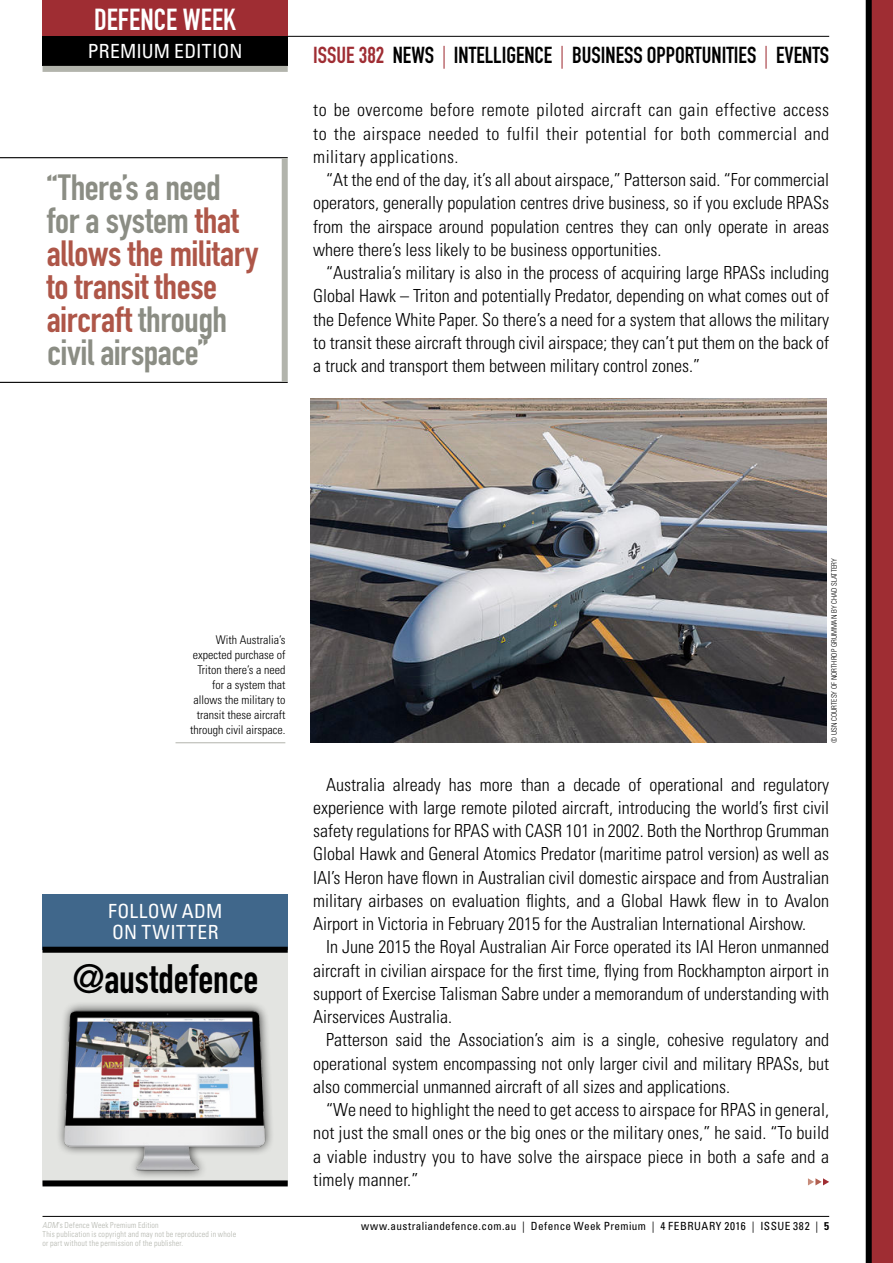
<style>
.page{position:relative;width:893px;height:1263px;background:#fff}
.page>*{position:absolute;margin:0;border:0;box-sizing:border-box;transform-origin:0 0}
.Breakoutbody_noinden{font:40.5px "DIN Engschrift Std";color:#000}
.pullquote{font:36px/33px "DIN Engschrift Std";letter-spacing:-.01em;color:#8b8d84;scale:1.05 1}
.t1{font:30px "DIN Engschrift Std";letter-spacing:.005em;color:#fff}
.t2{font:22.8px "DIN Engschrift Std";color:#000}
.Breakouthead{font:condensed 19.5px/21px "Univers LT Std";letter-spacing:.015em;color:#fff}
.news_body{font:300 condensed 18px/23.2px "Univers LT Std";color:#000;text-align:justify}
.t3{font:300 condensed 12px/15px "Univers LT Std";color:#000;text-align:right}
.t4{font:condensed 11.25px "Univers LT Std";letter-spacing:.035em;color:#000}
.t5{font:300 condensed 8.25px/9px "Univers LT Std";letter-spacing:.025em;color:#b2b4ac;scale:.95 1}
.t6{font:300 condensed 7.5px "Univers LT Std";color:#000}
.s1{color:#9f2d33}
.s2{color:#ae5648}
.s3{font-style:italic}
.s4{font-weight:700}
</style>
<div class="page">
<hr style="left:43px;top:1216px;width:786px;height:1px;background:#000">
<div style="left:872px;top:0;width:21px;height:1263px;background:#9f2d33"></div>
<div style="left:866px;top:0;width:6px;height:1263px;background:#000"></div>
<hr style="left:43px;top:36px;width:786px;height:1px;background:#000">
<div style="left:43px;top:0;width:245px;height:48px;background:#9f2d33"></div>
<div style="left:43px;top:36px;width:245px;height:30px;background:#000"></div>
<div style="left:43px;top:66px;width:245px;height:6px;background:#b2b4ac"></div>
<svg style="left:808px;top:1178px;width:21px;height:7px"></svg>
<img style="left:311px;top:398px;width:516px;height:345px">
<hr style="left:176px;top:742px;width:109px;height:1px;background:#b2b4ac">
<div style="left:43px;top:894px;width:245px;height:291px;background:#e3e4e1"></div>
<div style="left:43px;top:894px;width:245px;height:56px;background:#40678b"></div>
<div style="left:43px;top:947px;width:245px;height:6px;background:#000"></div>
<img style="left:59px;top:1004px;width:212px;height:172px">
<div style="left:43px;top:1180px;width:245px;height:6px;background:#000"></div>
<hr style="left:0;top:157px;width:288px;height:1px;background:#000">
<hr style="left:0;top:382px;width:288px;height:1px;background:#000">
<div style="left:282px;top:158px;width:6px;height:224px;background:#b2b4ac"></div>
<h3 class="t1" style="left:94px;top:2px;width:143px">DEFENCE WEEK</h3>
<p class="Breakouthead" style="left:88px;top:40px;width:156px">PREMIUM EDITION</p>
<p class="t2" style="left:313px;top:41px;width:517px"><span class="s1">ISSUE 382</span> NEWS <span class="s1">|</span> INTELLIGENCE <span class="s1">|</span> BUSINESS OPPORTUNITIES <span class="s1">|</span> EVENTS</p>
<p class="news_body" style="left:313px;top:98px;width:517px">to be overcome before remote piloted aircraft can gain effective access to the airspace needed to fulfil their potential for both commercial and military applications.</p>
<p class="news_body" style="left:313px;top:168px;width:517px;text-indent:13px">“At the end of the day, it’s all about airspace,” Patterson said. “For commercial operators, generally population centres drive business, so if you exclude RPASs from the airspace around population centres they can only operate in areas where there’s less likely to be business opportunities.</p>
<p class="news_body" style="left:313px;top:261px;width:517px;text-indent:13px">“Australia’s military is also in the process of acquiring large RPASs including Global Hawk – Triton and potentially Predator, depending on what comes out of the Defence White Paper. So there’s a need for a system that allows the military to transit these aircraft through civil airspace; they can’t put them on the back of a truck and transport them between military control zones.”</p>
<p class="pullquote" style="left:47px;top:171px;width:203px">“There’s a need for a system <span class="s2">that allows the military to transit these aircraft</span> through civil airspace”</p>
<p class="t3" style="left:190px;top:632px;width:97px">With Australia’s expected purchase of<br>Triton there’s a need for a system that allows the military to transit these aircraft through civil airspace.</p>
<p class="Breakouthead" style="left:108px;top:900px;width:116px">FOLLOW ADM<br>ON TWITTER</p>
<p class="Breakoutbody_noinden" style="left:72px;top:955px;width:188px">@austdefence</p>
<p class="t6" style="left:830px;top:743px;width:186px;rotate:-90deg">© USN COURTESY OF NORTHROP GRUMMAN BY CHAD SLATTERY</p>
<p class="news_body" style="left:313px;top:773px;width:517px;text-indent:13px">Australia already has more than a decade of operational and regulatory experience with large remote piloted aircraft, introducing the world’s first civil safety regulations for RPAS with CASR 101 in 2002. Both the Northrop Grumman Global Hawk and General Atomics Predator (maritime patrol version) as well as IAI’s Heron have flown in Australian civil domestic airspace and from Australian military airbases on evaluation flights, and a Global Hawk flew in to Avalon Airport in Victoria in February 2015 for the Australian International Airshow.</p>
<p class="news_body" style="left:313px;top:935px;width:517px;text-indent:13px">In June 2015 the Royal Australian Air Force operated its IAI Heron unmanned aircraft in civilian airspace for the first time, flying from Rockhampton airport in support of Exercise Talisman Sabre under a memorandum of understanding with Airservices Australia.</p>
<p class="news_body" style="left:313px;top:1028px;width:517px;text-indent:13px">Patterson said the Association’s aim is a single, cohesive regulatory and operational system encompassing not only larger civil and military RPASs, but also commercial unmanned aircraft of all sizes and applications.</p>
<p class="news_body" style="left:313px;top:1098px;width:517px;text-indent:13px">“We need to highlight the need to get access to airspace for RPAS in general, not just the small ones or the big ones or the military ones,” he said. “To build a viable industry you to have solve the airspace piece in both a safe and a timely manner.”</p>
<p class="t5" style="left:43px;top:1220px;width:205px"><span class="s3">ADM</span>’s Defence Week Premium Edition<br>This publication is copyright and may not be reproduced in whole or part without the permission of the publisher.</p>
<p class="t4" style="left:361px;top:1219px;width:469px">www.australiandefence.com.au | Defence Week Premium | 4 FEBRUARY 2016 | ISSUE 382 | <span class="s4">5</span></p>
</div>
